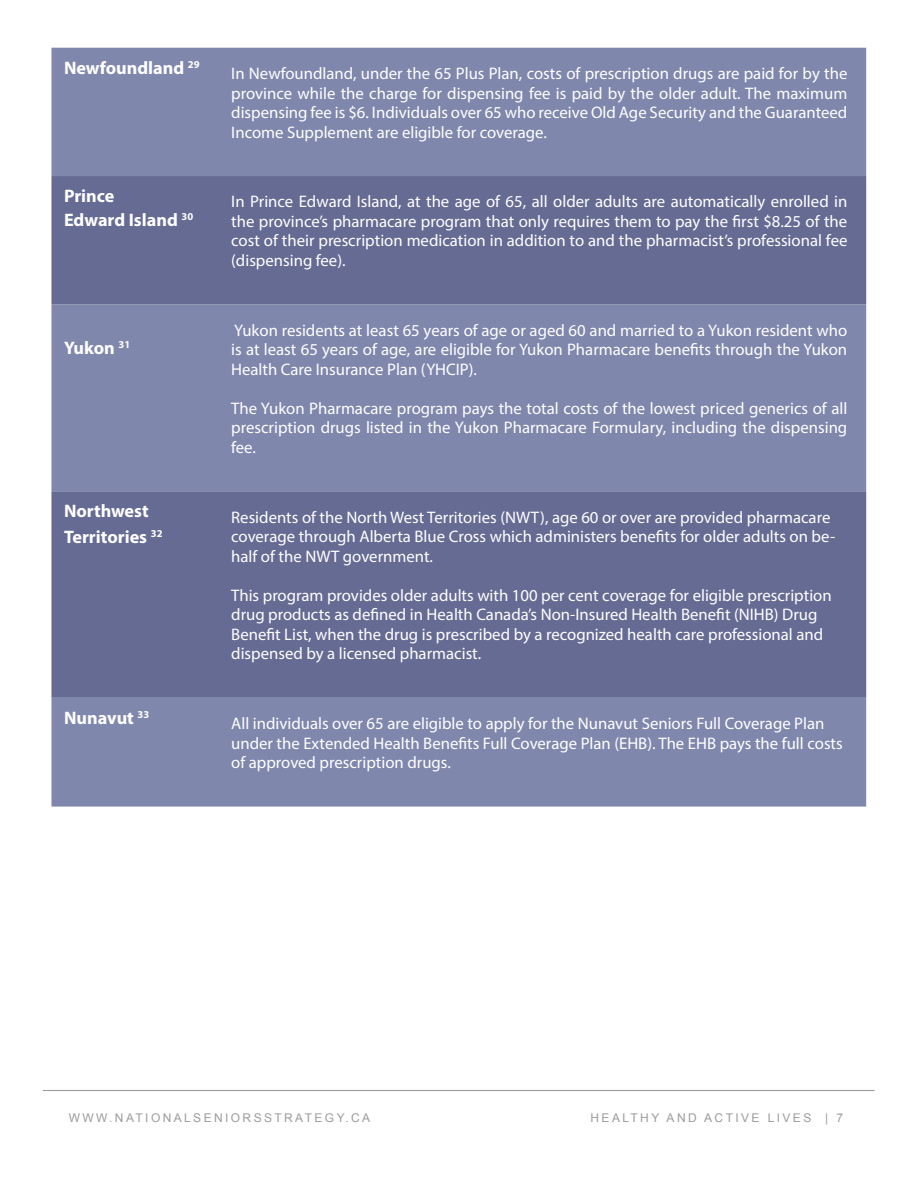
<style>
.page{position:relative;width:918px;height:1188px;background:#fff}
.page>*{position:absolute;margin:0;border:0;box-sizing:border-box;transform-origin:0 0}
.t1{font:700 18.15px/23.7px "Myriad Pro";color:#fff}
.t2{font:16.8px/19.5px "Myriad Pro";color:#fff;text-align:justify}
.t3{font:12px "Arial";letter-spacing:.2em;color:#9a9c9e}
</style>
<div class="page">
<hr style="left:43px;top:1090px;width:832px;height:1px;background:#9a9c9e">
<div style="left:51px;top:48px;width:815px;height:759px;background:#8087ad"></div>
<svg style="left:51px;top:176px;width:815px;height:522px;fill:#666b94"></svg>
<p class="t1" style="left:64px;top:55px;width:137px">Newfoundland <sup>29</sup></p>
<p class="t2" style="left:231px;top:63px;width:618px">In Newfoundland, under the 65 Plus Plan, costs of prescription drugs are paid for by the province while the charge for dispensing fee is paid by the older adult. The maximum dispensing fee is $6. Individuals over 65 who receive Old Age Security and the Guaranteed Income Supplement are eligible for coverage.</p>
<p class="t1" style="left:64px;top:184px;width:131px">Prince<br>Edward Island <sup>30</sup></p>
<p class="t2" style="left:231px;top:192px;width:618px">In Prince Edward Island, at the age of 65, all older adults are automatically enrolled in the province’s pharmacare program that only requires them to pay the first $8.25 of the cost of their prescription medication in addition to and the pharmacist’s professional fee (dispensing fee).</p>
<p class="t1" style="left:64px;top:336px;width:68px">Yukon <sup>31</sup></p>
<p class="t2" style="left:231px;top:320px;width:618px">Yukon residents at least 65 years of age or aged 60 and married to a Yukon resident who is at least 65 years of age, are eligible for Yukon Pharmacare benefits through the Yukon Health Care Insurance Plan (YHCIP).</p>
<p class="t2" style="left:231px;top:398px;width:618px">The Yukon Pharmacare program pays the total costs of the lowest priced generics of all prescription drugs listed in the Yukon Pharmacare Formulary, including the dispensing fee.</p>
<p class="t1" style="left:64px;top:498px;width:100px;line-height:25px">Northwest<br>Territories <sup>32</sup></p>
<p class="t2" style="left:231px;top:507px;width:605px;text-align:left">Residents of the North West Territories (NWT), age 60 or over are provided pharmacare coverage through Alberta Blue Cross which administers benefits for older adults on be&shy;half of the NWT government.</p>
<p class="t2" style="left:231px;top:585px;width:602px;text-align:left">This program provides older adults with 100 per cent coverage for eligible prescription drug products as defined in Health Canada’s Non-Insured Health Benefit (NIHB) Drug Benefit List, when the drug is prescribed by a recognized health care professional and dispensed by a licensed pharmacist.</p>
<p class="t1" style="left:64px;top:705px;width:87px">Nunavut <sup>33</sup></p>
<p class="t2" style="left:231px;top:714px;width:613px;text-align:left">All individuals over 65 are eligible to apply for the Nunavut Seniors Full Coverage Plan under the Extended Health Benefits Full Coverage Plan (EHB). The EHB pays the full costs of approved prescription drugs.</p>
<p class="t3" style="left:69px;top:1109px;width:303px">WWW.NATIONALSENIORSSTRATEGY.CA</p>
<p class="t3" style="left:591px;top:1109px;width:254px">HEALTHY AND ACTIVE LIVES | 7</p>
</div>
